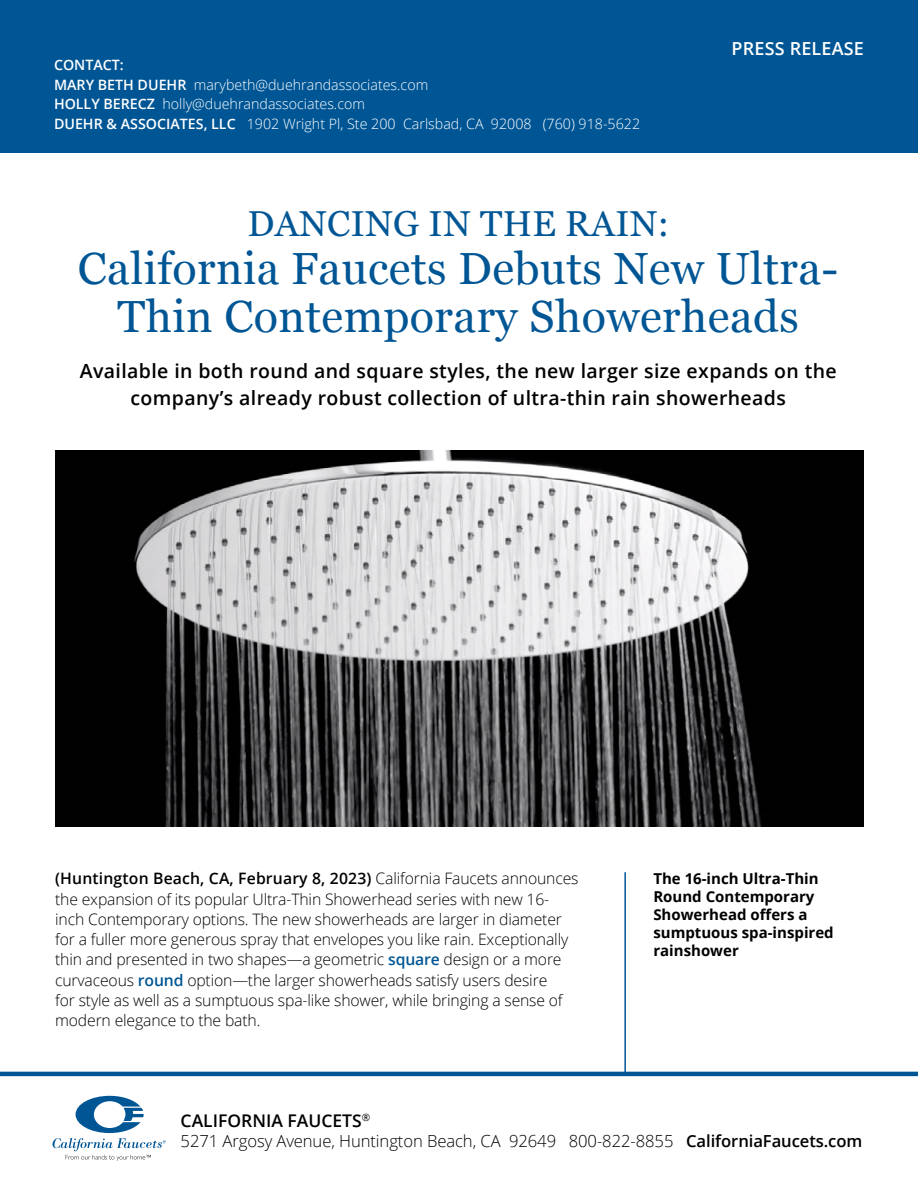
<style>
.page{position:relative;width:918px;height:1188px;background:#fff}
.page>*{position:absolute;margin:0;border:0;box-sizing:border-box;transform-origin:0 0}
.t1{font:45px/48px "Georgia";letter-spacing:.01em;color:#005695;text-align:center}
.t2{font:36px "Georgia";letter-spacing:.01em;color:#005695}
.t3{font:600 19.5px/27px "Open Sans";letter-spacing:.02em;color:#000;text-align:center}
.t4{font:600 18px "Open Sans";letter-spacing:.01em;color:#fff}
.t5{font:600 17.55px "Open Sans";color:#000}
.t6{font:300 16.65px "Open Sans";letter-spacing:-.005em;color:#000}
.t7{font:300 15.75px/20.2px "Open Sans";letter-spacing:-.01em;color:#000}
.t8{font:700 15px/18px "Open Sans";color:#000}
.t9{font:300 14.25px/19.5px "Open Sans";color:#fff}
.s1{font-weight:600}
.s2{font-weight:600;color:#005695}
</style>
<div class="page">
<div style="left:0;top:0;width:918px;height:153px;background:#005695"></div>
<svg style="left:53px;top:1096px;width:113px;height:65px"></svg>
<hr style="left:0;top:1072px;width:918px;height:4px;background:#005695">
<hr style="left:624px;top:872px;width:2px;height:202px;background:#005695">
<img style="left:55px;top:450px;width:809px;height:377px">
<p class="t9" style="left:54px;top:55px;width:588px"><span class="s1">CONTACT:<br>MARY BETH DUEHR</span> marybeth@duehrandassociates.com<br><span class="s1">HOLLY BERECZ</span> holly@duehrandassociates.com<br><span class="s1">DUEHR &amp; ASSOCIATES, LLC</span> 1902 Wright Pl, Ste 200 Carlsbad, CA 92008 (760) 918-5622</p>
<p class="t4" style="left:732px;top:36px;width:134px">PRESS RELEASE</p>
<h2 class="t2" style="left:247px;top:197px;width:423px">DANCING IN THE RAIN:</h2>
<h1 class="t1" style="left:78px;top:242px;width:762px">California Faucets Debuts New Ultra-<br>Thin Contemporary Showerheads</h1>
<p class="t3" style="left:80px;top:357px;width:759px">Available in both round and square styles, the new larger size expands on the company’s already robust collection of ultra-thin rain showerheads</p>
<p class="t7" style="left:55px;top:868px;width:525px"><span class="s1">(Huntington Beach, CA, February 8, 2023)</span> California Faucets announces the expansion of its popular Ultra-Thin Showerhead series with new 16- inch Contemporary options. The new showerheads are larger in diameter for a fuller more generous spray that envelopes you like rain. Exceptionally thin and presented in two shapes—a geometric <span class="s2">square</span> design or a more curvaceous <span class="s2">round</span> option—the larger showerheads satisfy users desire<br>for style as well as a sumptuous spa-like shower, while bringing a sense of modern elegance to the bath.</p>
<p class="t8" style="left:653px;top:869px;width:182px">The 16-inch Ultra-Thin<br>Round Contemporary<br>Showerhead offers a sumptuous spa-inspired rainshower</p>
<p class="t5" style="left:181px;top:1108px;width:191px">CALIFORNIA FAUCETS<sup>®</sup></p>
<p class="t6" style="left:181px;top:1129px;width:683px">5271 Argosy Avenue, Huntington Beach, CA 92649 800-822-8855 <span class="s1">CaliforniaFaucets.com</span></p>
</div>
